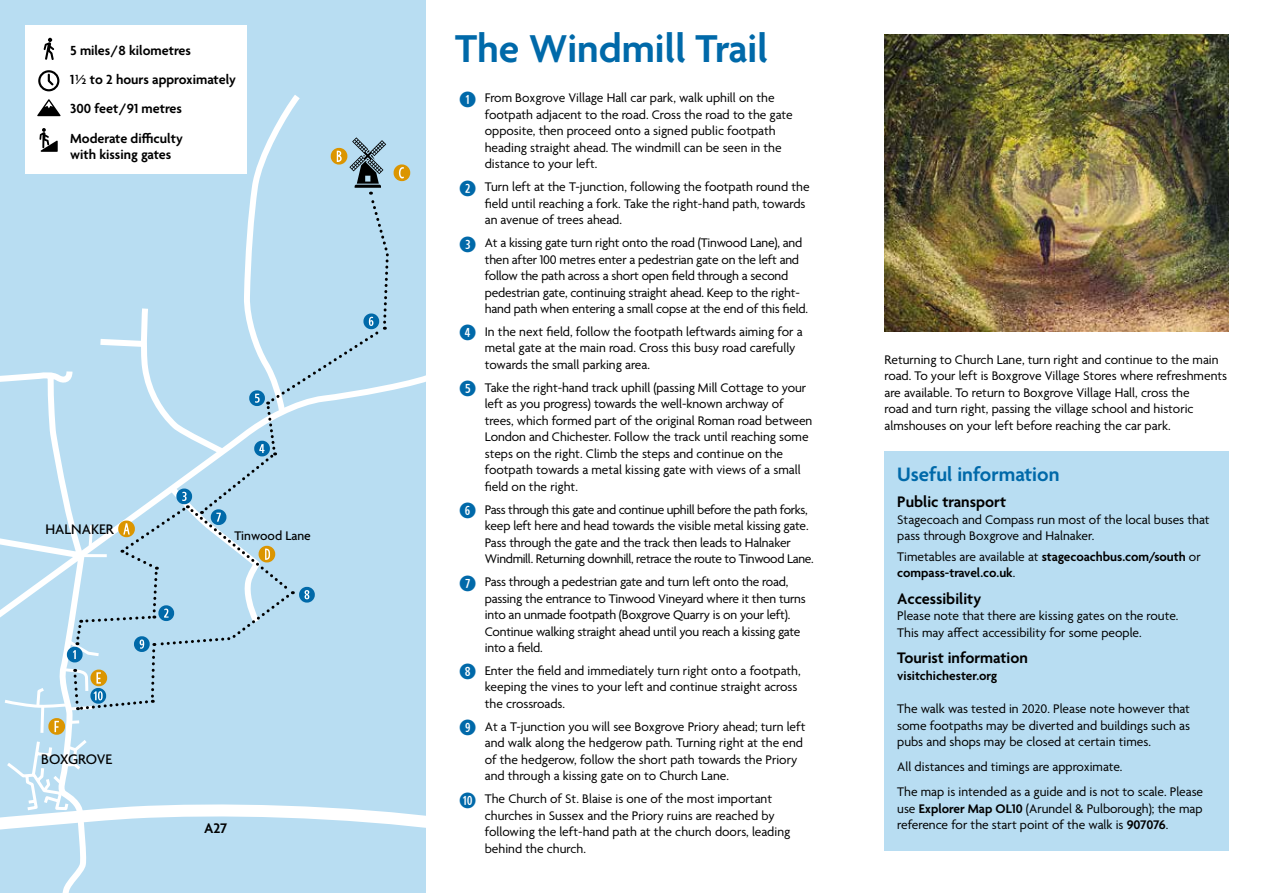
<style>
.page{position:relative;width:1263px;height:893px;background:#fff}
.page>*{position:absolute;margin:0;border:0;box-sizing:border-box;transform-origin:0 0}
.t1{font:600 42px "Agenda";color:#0069a9}
.t2{font:600 21px "Agenda";color:#0069a9}
.t3{font:600 16.5px "Agenda";color:#000}
.t4{font:500 15px "Agenda";color:#000}
.t5{font:600 15px "Agenda";color:#000}
.t6{font:600 14.25px/29.2px "Agenda";color:#000}
.t7{font:13.5px/16.5px "Agenda";letter-spacing:-.005em;color:#000}
.t8{font:13.5px/16.5px "Agenda";letter-spacing:-.025em;color:#000}
.t9{font:600 13.5px/16.5px "Agenda";color:#000}
.t10{font:500 13.5px "Agenda";color:#000}
.s1{font-family:"Combi Numerals";font-weight:700;font-size:21px;color:#0069a9}
.s2{font-weight:400}
.s3{font-weight:600}
</style>
<div class="page">
<div style="left:0;top:0;width:425px;height:893px;background:#b8ddf2"></div>
<svg style="left:0;top:88px;width:306px;height:40px;background:#bddff2"></svg>
<div style="left:884px;top:451px;width:345px;height:399px;background:#b8ddf2"></div>
<img style="left:884px;top:34px;width:345px;height:298px">
<div style="left:26px;top:26px;width:221px;height:148px;background:#fff"></div>
<svg style="left:44px;top:38px;width:10px;height:22px"></svg>
<svg style="left:38px;top:70px;width:22px;height:22px"></svg>
<svg style="left:37px;top:99px;width:24px;height:17px"></svg>
<svg style="left:0;top:128px;width:425px;height:711px;background:#bddef0"></svg>
<p class="t6" style="left:70px;top:37px;width:167px">5 miles/8 kilometres<br>1½ to 2 hours approximately<br>300 feet/91 metres<br>Moderate difficulty</p>
<p class="t6" style="left:70px;top:141px;width:103px">with kissing gates</p>
<p class="t4" style="left:45px;top:521px;width:70px">HALNAKER</p>
<p class="t4" style="left:41px;top:751px;width:72px">BOXGROVE</p>
<p class="t10" style="left:234px;top:528px;width:78px">Tinwood Lane</p>
<p class="t5" style="left:204px;top:820px;width:25px">A27</p>
<h1 class="t1" style="left:455px;top:26px;width:314px">The Windmill Trail</h1>
<p class="t7" style="left:485px;top:91px;width:309px;text-indent:-26px"><span class="s1">Q</span> From Boxgrove Village Hall car park, walk uphill on the footpath adjacent to the road. Cross the road to the gate opposite, then proceed onto a signed public footpath heading straight ahead. The windmill can be seen in the distance to your left.</p>
<p class="t7" style="left:485px;top:179px;width:326px;text-indent:-26px"><span class="s1">W</span> Turn left at the T-junction, following the footpath round the field until reaching a fork. Take the right-hand path, towards an avenue of trees ahead.</p>
<p class="t7" style="left:485px;top:235px;width:325px;text-indent:-26px"><span class="s1">E</span> At a kissing gate turn right onto the road (Tinwood Lane), and then after 100 metres enter a pedestrian gate on the left and follow the path across a short open field through a second pedestrian gate, continuing straight ahead. Keep to the right&shy;hand path when entering a small copse at the end of this field.</p>
<p class="t7" style="left:485px;top:324px;width:319px;text-indent:-26px"><span class="s1">R</span> In the next field, follow the footpath leftwards aiming for a metal gate at the main road. Cross this busy road carefully towards the small parking area.</p>
<p class="t7" style="left:485px;top:380px;width:329px;text-indent:-26px"><span class="s1">T</span> Take the right-hand track uphill (passing Mill Cottage to your left as you progress) towards the well-known archway of trees, which formed part of the original Roman road between London and Chichester. Follow the track until reaching some steps on the right. Climb the steps and continue on the footpath towards a metal kissing gate with views of a small field on the right.</p>
<p class="t8" style="left:485px;top:502px;width:330px;text-indent:-26px"><span class="s1">Y</span> Pass through this gate and continue uphill before the path forks, keep left here and head towards the visible metal kissing gate.<br>Pass through the gate and the track then leads to Halnaker Windmill. Returning downhill, retrace the route to Tinwood Lane.</p>
<p class="t7" style="left:485px;top:574px;width:323px;text-indent:-26px"><span class="s1">U</span> Pass through a pedestrian gate and turn left onto the road, passing the entrance to Tinwood Vineyard where it then turns into an unmade footpath (Boxgrove Quarry is on your left).<br>Continue walking straight ahead until you reach a kissing gate into a field.</p>
<p class="t7" style="left:485px;top:663px;width:317px;text-indent:-26px"><span class="s1">I</span> Enter the field and immediately turn right onto a footpath, keeping the vines to your left and continue straight across the crossroads.</p>
<p class="t7" style="left:485px;top:719px;width:322px;text-indent:-26px"><span class="s1">O</span> At a T-junction you will see Boxgrove Priory ahead; turn left and walk along the hedgerow path. Turning right at the end of the hedgerow, follow the short path towards the Priory and through a kissing gate on to Church Lane.</p>
<p class="t7" style="left:485px;top:791px;width:307px;text-indent:-26px"><span class="s1">A</span> The Church of St. Blaise is one of the most important churches in Sussex and the Priory ruins are reached by following the left-hand path at the church doors, leading behind the church.</p>
<p class="t7" style="left:884px;top:352px;width:344px">Returning to Church Lane, turn right and continue to the main road. To your left is Boxgrove Village Stores where refreshments are available. To return to Boxgrove Village Hall, cross the<br>road and turn right, passing the village school and historic almshouses on your left before reaching the car park.</p>
<h2 class="t2" style="left:897px;top:463px;width:164px">Useful information</h2>
<p class="t3" style="left:897px;top:493px;width:110px">Public transport</p>
<p class="t7" style="left:897px;top:512px;width:314px">Stagecoach and Compass run most of the local buses that pass through Boxgrove and Halnaker.</p>
<p class="t9" style="left:897px;top:549px;width:305px"><span class="s2">Timetables are available at</span> stagecoachbus.com/south <span class="s2">or </span>compass-travel.co.uk<span class="s2">.</span></p>
<p class="t3" style="left:897px;top:590px;width:85px">Accessibility</p>
<p class="t7" style="left:897px;top:609px;width:283px">Please note that there are kissing gates on the route.<br>This may affect accessibility for some people.</p>
<p class="t3" style="left:897px;top:649px;width:132px">Tourist information</p>
<p class="t9" style="left:897px;top:668px;width:101px">visitchichester.org</p>
<p class="t7" style="left:897px;top:702px;width:294px;text-align:justify">The walk was tested in 2020. Please note however that some footpaths may be diverted and buildings such as pubs and shops may be closed at certain times.</p>
<p class="t7" style="left:897px;top:755px;width:307px;line-height:25px">All distances and timings are approximate.<br>The map is intended as a guide and is not to scale. Please</p>
<p class="t7" style="left:897px;top:801px;width:307px">use <span class="s3">Explorer Map OL10</span> (Arundel &amp; Pulborough); the map reference for the start point of the walk is <span class="s3">907076</span>.</p>
</div>
